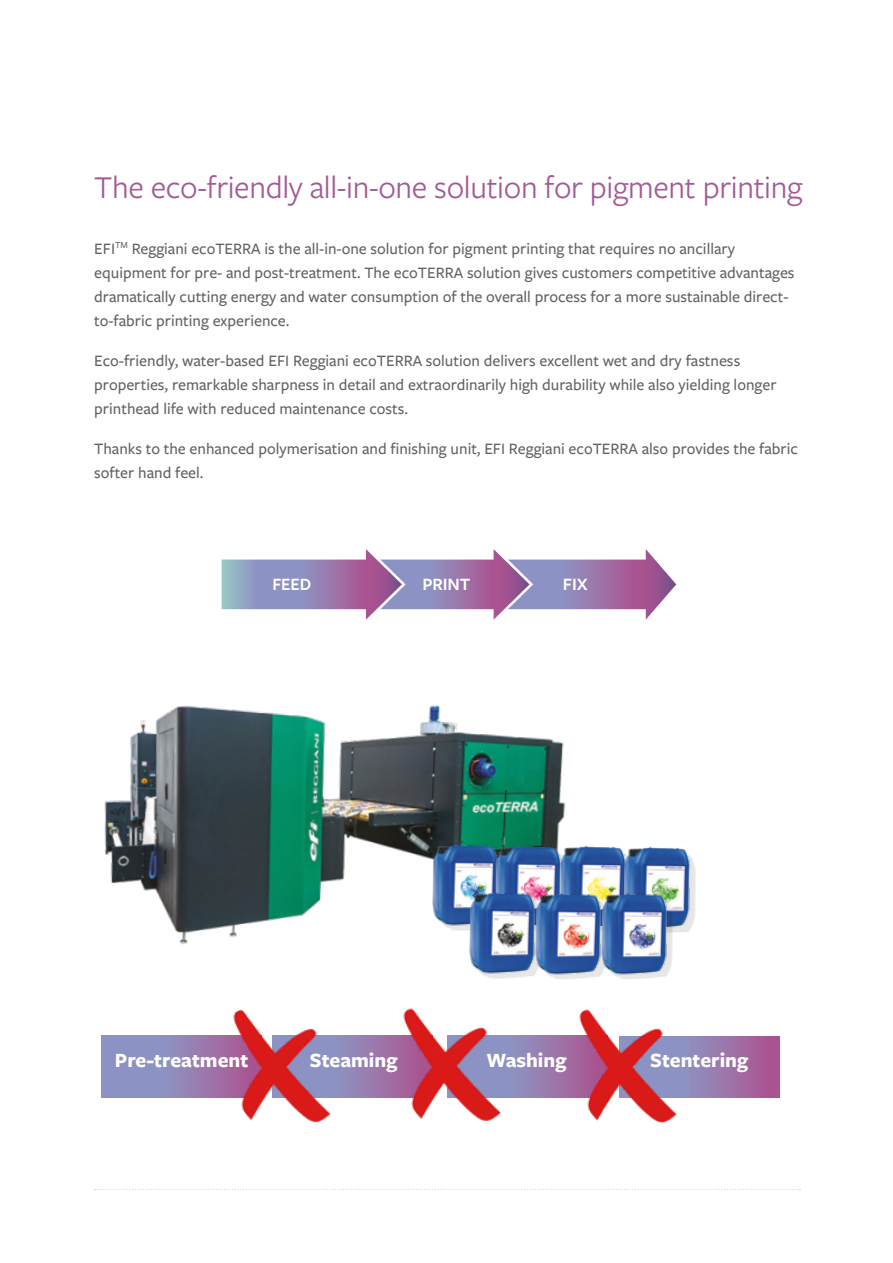
<style>
.page{position:relative;width:893px;height:1263px;background:#fff}
.page>*{position:absolute;margin:0;border:0;box-sizing:border-box;transform-origin:0 0}
.t1{font:33px "Freight Sans Pro";letter-spacing:-.01em;color:#a45a95}
.t2{font:600 24.75px "Freight Sans Pro";letter-spacing:-.01em;color:#fff}
.t3{font:700 21px "Freight Sans Pro";color:#fff}
.t4{font:600 18px "Freight Sans Pro";letter-spacing:-.01em;color:#fff}
.t5{font:600 18px "Freight Sans Pro";letter-spacing:-.01em;color:#fff;scale:.96 1}
.t6{font:500 16.5px/24px "Freight Sans Pro";color:#616160}
</style>
<div class="page">
<div style="left:272px;top:1036px;width:160px;height:61px;background:#987fb1"></div>
<svg style="left:682px;top:1036px;width:98px;height:62px;background:#9d71a7"></svg>
<svg style="left:515px;top:1036px;width:44px;height:61px;background:#9681b3"></svg>
<svg style="left:102px;top:1036px;width:111px;height:61px;background:#908bbc"></svg>
<img style="left:213px;top:1009px;width:134px;height:114px">
<img style="left:383px;top:1008px;width:132px;height:113px">
<img style="left:559px;top:1009px;width:123px;height:114px">
<svg style="left:95px;top:1189px;width:705px;height:1px"></svg>
<img style="left:104px;top:705px;width:462px;height:240px">
<img style="left:352px;top:800px;width:175px;height:140px">
<img style="left:481px;top:840px;width:73px;height:8px">
<img style="left:554px;top:840px;width:64px;height:9px">
<img style="left:618px;top:846px;width:64px;height:3px">
<img style="left:390px;top:848px;width:174px;height:97px">
<img style="left:455px;top:849px;width:67px;height:130px">
<img style="left:522px;top:849px;width:174px;height:130px">
<svg style="left:221px;top:549px;width:456px;height:71px"></svg>
<h1 class="t1" style="left:94px;top:165px;width:710px">The eco-friendly all-in-one solution for pigment printing</h1>
<p class="t6" style="left:94px;top:236px;width:702px">EFI<sup>TM</sup> Reggiani ecoTERRA is the all-in-one solution for pigment printing that requires no ancillary equipment for pre- and post-treatment. The ecoTERRA solution gives customers competitive advantages dramatically cutting energy and water consumption of the overall process for a more sustainable direct&shy;to-fabric printing experience.</p>
<p class="t6" style="left:94px;top:348px;width:684px">Eco-friendly, water-based EFI Reggiani ecoTERRA solution delivers excellent wet and dry fastness properties, remarkable sharpness in detail and extraordinarily high durability while also yielding longer printhead life with reduced maintenance costs.</p>
<p class="t6" style="left:94px;top:436px;width:705px">Thanks to the enhanced polymerisation and finishing unit, EFI Reggiani ecoTERRA also provides the fabric softer hand feel.</p>
<p class="t5" style="left:272px;top:572px;width:42px">FEED</p>
<p class="t4" style="left:423px;top:572px;width:49px">PRINT</p>
<p class="t4" style="left:563px;top:572px;width:26px">FIX</p>
<p class="t3" style="left:115px;top:1045px;width:135px">Pre-treatment</p>
<p class="t3" style="left:310px;top:1045px;width:89px">Steaming</p>
<p class="t3" style="left:486px;top:1045px;width:82px">Washing</p>
<p class="t3" style="left:650px;top:1045px;width:100px">Stentering</p>
<h2 class="t2" style="left:331px;top:1051px;width:67px">PRINT</h2>
<h2 class="t2" style="left:524px;top:1052px;width:36px">FIX</h2>
<h2 class="t2" style="left:677px;top:1051px;width:67px">PRINT</h2>
<h2 class="t2" style="left:502px;top:1052px;width:67px">PRINT</h2>
<h2 class="t2" style="left:695px;top:1052px;width:36px">FX</h2>
</div>
